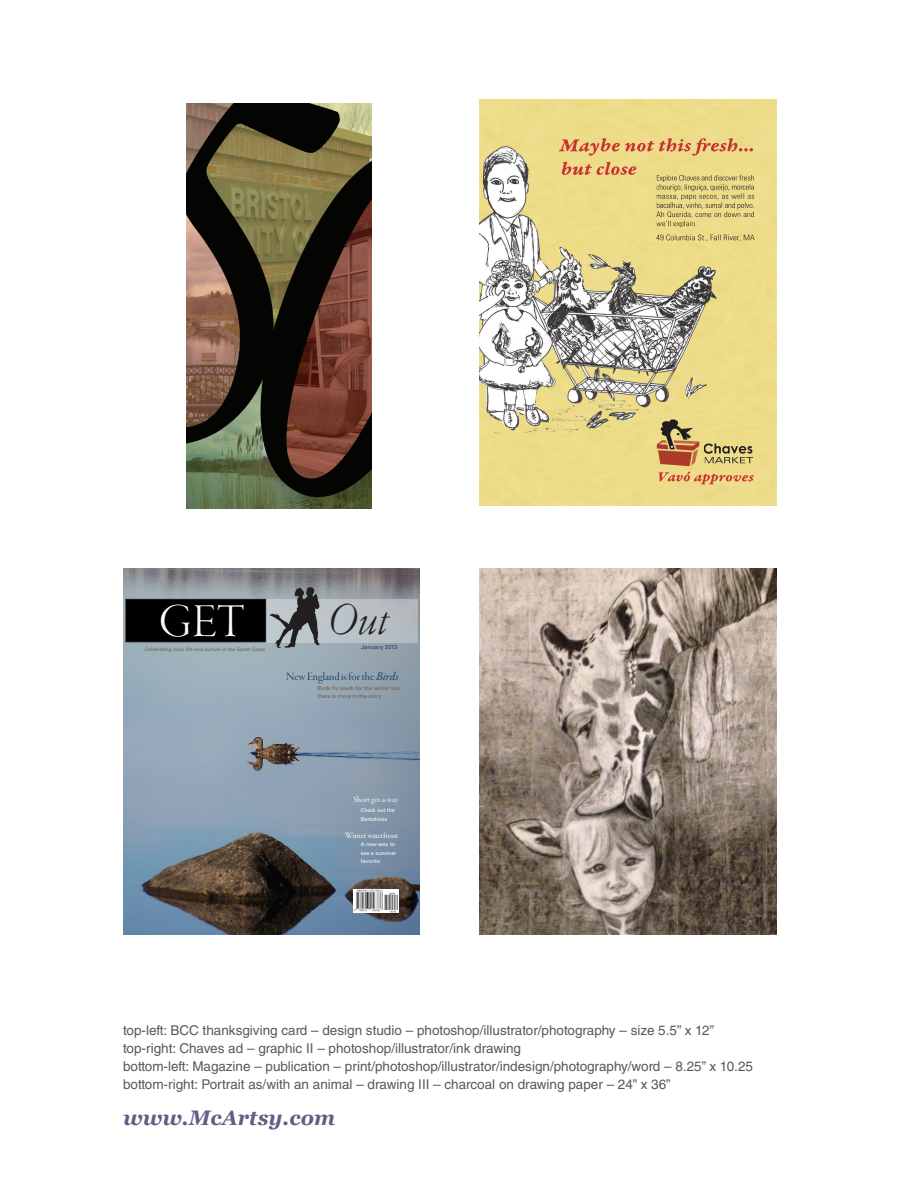
<style>
.page{position:relative;width:918px;height:1188px;background:#fff}
.page>*{position:absolute;margin:0;border:0;box-sizing:border-box;transform-origin:0 0}
.t1{font:48.45px "Garamond Premr Pro Lt Disp";color:#f9fcfe}
.t2{font:48.45px "Garamond Premr Pro Lt It Disp";color:#231f20}
.t3{font:italic 700 21px "Georgia";color:#625d84}
.t4{font:13.5px "Helvetica LT Std";color:#57585a}
.t5{font:11.7px "Garamond Premr Pro Disp";color:#1e3d68}
.t6{font:8.7px "Garamond Premr Pro Disp";color:#fffefc}
.t7{font:5.85px "Univers LT Std";color:#1e3d68}
.t8{font:5.4px/8.7px "Univers LT Std";color:#725a42}
.t9{font:5.4px/8.7px "Univers LT Std";color:#fff}
.t10{font:4.8px "Univers LT Std";letter-spacing:.01em;color:#725a42}
.s1{font-family:"Garamond Premr Pro";font-style:italic}
</style>
<div class="page">
<img style="left:187px;top:103px;width:185px;height:406px">
<img style="left:480px;top:100px;width:297px;height:406px">
<img style="left:123px;top:568px;width:297px;height:366px">
<div style="left:259px;top:599px;width:159px;height:43px;background:#b8c0c5"></div>
<div style="left:126px;top:599px;width:140px;height:43px;background:#000"></div>
<div style="left:125px;top:599px;width:141px;height:43px;border:1px solid #231f20"></div>
<svg style="left:269px;top:586px;width:51px;height:62px"></svg>
<img style="left:353px;top:889px;width:45px;height:23px">
<img style="left:480px;top:568px;width:297px;height:366px">
<p class="t1" style="left:159px;top:595px;width:88px">GET</p>
<p class="t2" style="left:328px;top:594px;width:62px">Out</p>
<p class="t10" style="left:145px;top:646px;width:122px">Celebrating local life and culture in the South Coast</p>
<p class="t7" style="left:361px;top:644px;width:38px">January 2013</p>
<p class="t5" style="left:286px;top:670px;width:114px">New England is for the <span class="s1">Birds</span></p>
<p class="t8" style="left:318px;top:684px;width:83px">Birds fly south for the winter but there is more to the story</p>
<p class="t6" style="left:353px;top:794px;width:46px">Short get-a-way</p>
<p class="t9" style="left:361px;top:806px;width:36px">Check out the<br>Berkshires</p>
<p class="t6" style="left:345px;top:831px;width:55px">Winter waterfront</p>
<p class="t9" style="left:361px;top:840px;width:37px">A new way to see a summer favorite</p>
<p class="t4" style="left:123px;top:1023px;width:593px">top-left: BCC thanksgiving card – design studio – photoshop/illustrator/photography – size 5.5” x 12”</p>
<p class="t4" style="left:123px;top:1041px;width:399px">top-right: Chaves ad – graphic II – photoshop/illustrator/ink drawing</p>
<p class="t4" style="left:123px;top:1059px;width:631px">bottom-left: Magazine – publication – print/photoshop/illustrator/indesign/photography/word – 8.25” x 10.25</p>
<p class="t4" style="left:123px;top:1077px;width:549px">bottom-right: Portrait as/with an animal – drawing III – charcoal on drawing paper – 24” x 36”</p>
<p class="t3" style="left:123px;top:1104px;width:214px">www.McArtsy.com</p>
</div>
